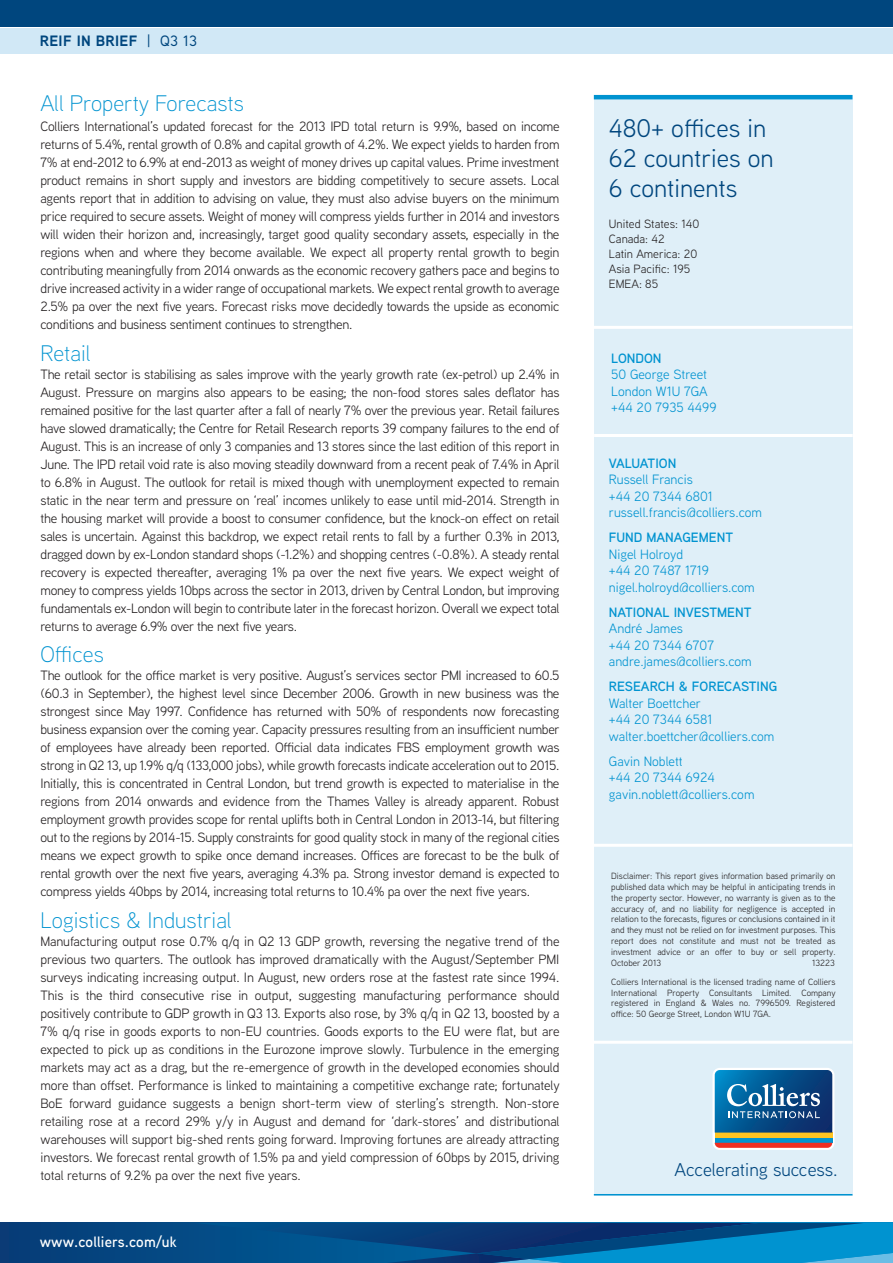
<style>
.page{position:relative;width:893px;height:1263px;background:#fff}
.page>*{position:absolute;margin:0;border:0;box-sizing:border-box;transform-origin:0 0}
.t1{font:25.5px/30px "Aaux Next";color:#00467e}
.t2{font:300 22.5px "Aaux Next";color:#0093d0}
.t3{font:18.45px "Aaux Next";color:#00467e}
.t4{font:600 15px "Aaux Next";letter-spacing:.01em;color:#fff}
.t5{font:700 15px "Aaux Next";letter-spacing:.02em;color:#00467e}
.t6{font:13.5px/18px "Aaux Next";letter-spacing:-.02em;color:#231f20;text-align:justify}
.t7{font:13.5px/16.5px "Aaux Next";color:#0093d0}
.t8{font:600 13.5px "Aaux Next";color:#0093d0}
.t9{font:12px/15px "Aaux Next";color:#231f20}
.t10{font:9px/10.8px "Aaux Next";color:#231f20;text-align:justify}
.s1{font-weight:500}
</style>
<div class="page">
<div style="left:594px;top:95px;width:258px;height:1100px;background:#dfeff8"></div>
<hr style="left:594px;top:1041px;width:258px;height:3px;background:#fff">
<svg style="left:712px;top:1068px;width:122px;height:82px"></svg>
<hr style="left:594px;top:1194px;width:258px;height:1px;background:#0093d0">
<div style="left:0;top:0;width:893px;height:26px;background:#00467e"></div>
<div style="left:0;top:28px;width:893px;height:26px;background:#d1e8f6"></div>
<div style="left:0;top:1223px;width:893px;height:40px;background:#05437e"></div>
<svg style="left:197px;top:1223px;width:696px;height:40px"></svg>
<hr style="left:594px;top:844px;width:258px;height:3px;background:#fff">
<hr style="left:594px;top:95px;width:258px;height:4px;background:#0093d0">
<hr style="left:594px;top:434px;width:259px;height:3px;background:#fff">
<hr style="left:594px;top:326px;width:258px;height:3px;background:#fff">
<p class="t5" style="left:40px;top:31px;width:159px">REIF IN BRIEF <span class="s1">| Q3 13</span></p>
<h2 class="t2" style="left:40px;top:88px;width:205px">All Property Forecasts</h2>
<p class="t6" style="left:40px;top:117px;width:521px">Colliers International’s updated forecast for the 2013 IPD total return is 9.9%, based on income returns of 5.4%, rental growth of 0.8% and capital growth of 4.2%. We expect yields to harden from 7% at end-2012 to 6.9% at end-2013 as weight of money drives up capital values. Prime investment product remains in short supply and investors are bidding competitively to secure assets. Local agents report that in addition to advising on value, they must also advise buyers on the minimum price required to secure assets. Weight of money will compress yields further in 2014 and investors will widen their horizon and, increasingly, target good quality secondary assets, especially in the regions when and where they become available. We expect all property rental growth to begin contributing meaningfully from 2014 onwards as the economic recovery gathers pace and begins to drive increased activity in a wider range of occupational markets. We expect rental growth to average 2.5% pa over the next five years. Forecast risks move decidedly towards the upside as economic conditions and business sentiment continues to strengthen.</p>
<h2 class="t2" style="left:40px;top:338px;width:52px">Retail</h2>
<p class="t6" style="left:40px;top:364px;width:521px">The retail sector is stabilising as sales improve with the yearly growth rate (ex-petrol) up 2.4% in August. Pressure on margins also appears to be easing; the non-food stores sales deflator has remained positive for the last quarter after a fall of nearly 7% over the previous year. Retail failures have slowed dramatically; the Centre for Retail Research reports 39 company failures to the end of August. This is an increase of only 3 companies and 13 stores since the last edition of this report in June. The IPD retail void rate is also moving steadily downward from a recent peak of 7.4% in April to 6.8% in August. The outlook for retail is mixed though with unemployment expected to remain static in the near term and pressure on ‘real’ incomes unlikely to ease until mid-2014. Strength in the housing market will provide a boost to consumer confidence, but the knock-on effect on retail sales is uncertain. Against this backdrop, we expect retail rents to fall by a further 0.3% in 2013, dragged down by ex-London standard shops (-1.2%) and shopping centres (-0.8%). A steady rental recovery is expected thereafter, averaging 1% pa over the next five years. We expect weight of money to compress yields 10bps across the sector in 2013, driven by Central London, but improving fundamentals ex-London will begin to contribute later in the forecast horizon. Overall we expect total returns to average 6.9% over the next five years.</p>
<h2 class="t2" style="left:40px;top:640px;width:65px">Offices</h2>
<p class="t6" style="left:40px;top:666px;width:521px">The outlook for the office market is very positive. August’s services sector PMI increased to 60.5 (60.3 in September), the highest level since December 2006. Growth in new business was the strongest since May 1997. Confidence has returned with 50% of respondents now forecasting business expansion over the coming year. Capacity pressures resulting from an insufficient number of employees have already been reported. Official data indicates FBS employment growth was strong in Q2 13, up 1.9% q/q (133,000 jobs), while growth forecasts indicate acceleration out to 2015.<br>Initially, this is concentrated in Central London, but trend growth is expected to materialise in the regions from 2014 onwards and evidence from the Thames Valley is already apparent. Robust employment growth provides scope for rental uplifts both in Central London in 2013-14, but filtering out to the regions by 2014-15. Supply constraints for good quality stock in many of the regional cities means we expect growth to spike once demand increases. Offices are forecast to be the bulk of rental growth over the next five years, averaging 4.3% pa. Strong investor demand is expected to compress yields 40bps by 2014, increasing total returns to 10.4% pa over the next five years.</p>
<h2 class="t2" style="left:40px;top:905px;width:193px">Logistics &amp; Industrial</h2>
<p class="t6" style="left:40px;top:932px;width:521px">Manufacturing output rose 0.7% q/q in Q2 13 GDP growth, reversing the negative trend of the previous two quarters. The outlook has improved dramatically with the August/September PMI surveys indicating increasing output. In August, new orders rose at the fastest rate since 1994.<br>This is the third consecutive rise in output, suggesting manufacturing performance should positively contribute to GDP growth in Q3 13. Exports also rose, by 3% q/q in Q2 13, boosted by a 7% q/q rise in goods exports to non-EU countries. Goods exports to the EU were flat, but are expected to pick up as conditions in the Eurozone improve slowly. Turbulence in the emerging markets may act as a drag, but the re-emergence of growth in the developed economies should more than offset. Performance is linked to maintaining a competitive exchange rate; fortunately BoE forward guidance suggests a benign short-term view of sterling’s strength. Non-store retailing rose at a record 29% y/y in August and demand for ‘dark-stores’ and distributional warehouses will support big-shed rents going forward. Improving fortunes are already attracting investors. We forecast rental growth of 1.5% pa and yield compression of 60bps by 2015, driving total returns of 9.2% pa over the next five years.</p>
<p class="t4" style="left:40px;top:1231px;width:138px">www.colliers.com/uk</p>
<h1 class="t1" style="left:609px;top:113px;width:166px">480+ offices in<br>62 countries on<br>6 continents</h1>
<p class="t9" style="left:609px;top:215px;width:92px">United States: 140<br>Canada: 42<br>Latin America: 20<br>Asia Pacific: 195<br>EMEA: 85</p>
<p class="t8" style="left:611px;top:349px;width:52px">LONDON</p>
<p class="t7" style="left:611px;top:366px;width:107px">50 George Street<br>London W1U 7GA +44 20 7935 4499</p>
<p class="t8" style="left:609px;top:454px;width:69px">VALUATION</p>
<p class="t7" style="left:609px;top:471px;width:155px">Russell Francis<br>+44 20 7344 6801 russell.francis@colliers.com</p>
<p class="t8" style="left:609px;top:528px;width:126px">FUND MANAGEMENT</p>
<p class="t7" style="left:609px;top:545px;width:147px">Nigel Holroyd<br>+44 20 7487 1719 nigel.holroyd@colliers.com</p>
<p class="t8" style="left:609px;top:603px;width:144px">NATIONAL INVESTMENT</p>
<p class="t7" style="left:609px;top:620px;width:144px">André James<br>+44 20 7344 6707 andre.james@colliers.com</p>
<p class="t8" style="left:609px;top:677px;width:170px">RESEARCH &amp; FORECASTING</p>
<p class="t7" style="left:609px;top:694px;width:167px">Walter Boettcher<br>+44 20 7344 6581 walter.boettcher@colliers.com</p>
<p class="t7" style="left:609px;top:752px;width:147px">Gavin Noblett<br>+44 20 7344 6924 gavin.noblett@colliers.com</p>
<p class="t10" style="left:611px;top:870px;width:226px">Disclaimer: This report gives information based primarily on published data which may be helpful in anticipating trends in the property sector. However, no warranty is given as to the accuracy of, and no liability for negligence is accepted in relation to the forecasts, figures or conclusions contained in it and they must not be relied on for investment purposes. This report does not constitute and must not be treated as investment advice or an offer to buy or sell property.<br>October 2013</p>
<p class="t10" style="left:611px;top:952px;width:226px;line-height:19.4px;text-align:right">13223<br>Colliers International is the licensed trading name of Colliers</p>
<p class="t10" style="left:611px;top:987px;width:226px">International Property Consultants Limited. Company registered in England &amp; Wales no. 7996509. Registered office: 50 George Street, London W1U 7GA.</p>
<h3 class="t3" style="left:675px;top:1157px;width:165px">Accelerating success.</h3>
</div>
